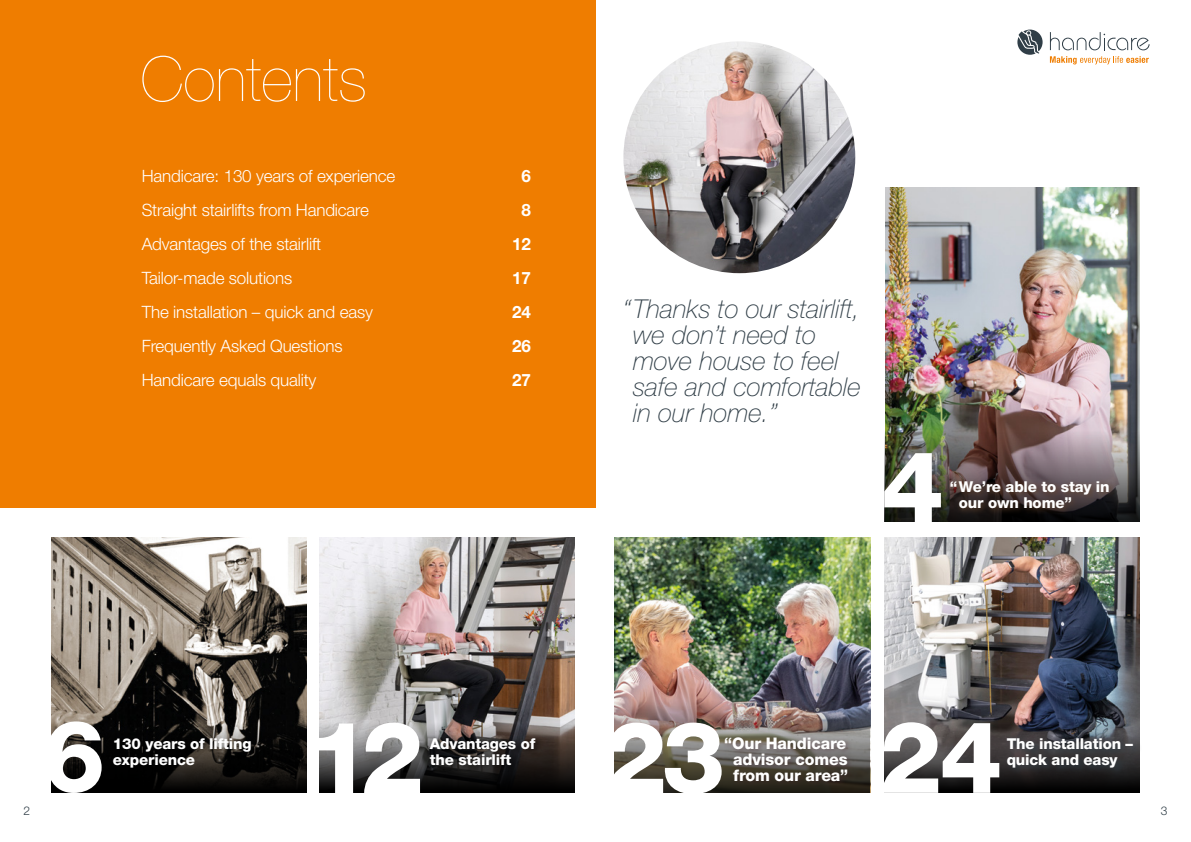
<style>
.page{position:relative;width:1191px;height:842px;background:#fff}
.page>*{position:absolute;margin:0;border:0;box-sizing:border-box;transform-origin:0 0}
.t1{font:800 100px "Helvetica Neue LT Std";color:#fff}
.t2{font:200 62px "Helvetica Neue LT Std";color:#fff}
.t3{font:italic 100 26px/26px "Helvetica Neue LT Std";color:#303e47}
.t4{font:300 17px "Helvetica Neue LT Std";letter-spacing:-.01em;color:#fff}
.t5{font:700 17px "Helvetica Neue LT Std";letter-spacing:-.01em;color:#fff}
.t6{font:800 16px/16px "Helvetica Neue LT Std";letter-spacing:-.01em;color:#fff;text-align:center}
.t7{font:800 15px/16px "Helvetica Neue LT Std";letter-spacing:-.01em;color:#fff}
.t8{font:300 12px "Helvetica Neue LT Std";color:#303e47}
</style>
<div class="page">
<div style="left:0;top:0;width:595px;height:507px;background:#ef7d00"></div>
<img style="left:621px;top:39px;width:237px;height:237px;border-radius:119px">
<div style="left:618px;top:36px;width:242px;height:242px;border:5px solid #fff;border-radius:50%"></div>
<svg style="left:1017px;top:30px;width:25px;height:25px"></svg>
<svg style="left:1050px;top:32px;width:99px;height:18px"></svg>
<svg style="left:1050px;top:56px;width:98px;height:8px"></svg>
<img style="left:885px;top:187px;width:255px;height:231px">
<img style="left:884px;top:418px;width:256px;height:104px">
<div style="left:947px;top:478px;width:169px;height:38px;background:#60412a;opacity:.75"></div>
<img style="left:615px;top:537px;width:255px;height:152px">
<img style="left:884px;top:537px;width:256px;height:152px">
<svg style="left:884px;top:689px;width:256px;height:104px;background:#464549"></svg>
<img style="left:51px;top:537px;width:255px;height:152px">
<svg style="left:51px;top:689px;width:255px;height:104px;background:#272421"></svg>
<img style="left:319px;top:537px;width:255px;height:152px">
<svg style="left:319px;top:689px;width:255px;height:104px;background:#645f5d"></svg>
<img style="left:615px;top:689px;width:255px;height:104px">
<div style="left:426px;top:734px;width:117px;height:39px;background:#000;opacity:.41"></div>
<div style="left:721px;top:734px;width:134px;height:54px;background:#45222a;opacity:.47"></div>
<div style="left:1006px;top:736px;width:136px;height:40px;background:#303e47;opacity:.75"></div>
<h2 class="t2" style="left:141px;top:43px;width:228px">Contents</h2>
<p class="t4" style="left:142px;top:166px;width:255px">Handicare: 130 years of experience</p>
<p class="t5" style="left:521px;top:166px;width:11px">6</p>
<p class="t4" style="left:142px;top:200px;width:229px">Straight stairlifts from Handicare</p>
<p class="t5" style="left:521px;top:200px;width:11px">8</p>
<p class="t4" style="left:142px;top:234px;width:181px">Advantages of the stairlift</p>
<p class="t5" style="left:512px;top:234px;width:20px">12</p>
<p class="t4" style="left:142px;top:268px;width:152px">Tailor-made solutions</p>
<p class="t5" style="left:512px;top:268px;width:20px">17</p>
<p class="t4" style="left:142px;top:302px;width:233px">The installation – quick and easy</p>
<p class="t5" style="left:512px;top:302px;width:20px">24</p>
<p class="t4" style="left:142px;top:336px;width:202px">Frequently Asked Questions</p>
<p class="t5" style="left:512px;top:336px;width:20px">26</p>
<p class="t4" style="left:142px;top:370px;width:176px">Handicare equals quality</p>
<p class="t5" style="left:512px;top:370px;width:20px">27</p>
<h3 class="t3" style="left:633px;top:295px;width:229px;text-indent:-10px">“Thanks to our stairlift, we don’t need to move house to feel safe and comfortable in our home.”</h3>
<h1 class="t1" style="left:881px;top:428px;width:64px">4</h1>
<p class="t7" style="left:959px;top:479px;width:152px;text-indent:-9px">“We’re able to stay in our own home”</p>
<h1 class="t1" style="left:42px;top:697px;width:65px">6</h1>
<h1 class="t1" style="left:308px;top:698px;width:117px">12</h1>
<h1 class="t1" style="left:604px;top:698px;width:122px">23</h1>
<h1 class="t1" style="left:879px;top:698px;width:125px">24</h1>
<p class="t7" style="left:113px;top:735px;width:140px">130 years of lifting experience</p>
<p class="t7" style="left:430px;top:735px;width:107px">Advantages of the stairlift</p>
<p class="t6" style="left:724px;top:735px;width:125px">“Our Handicare advisor comes from our area”</p>
<p class="t7" style="left:1006px;top:735px;width:128px">The installation – quick and easy</p>
<p class="t8" style="left:24px;top:803px;width:8px">2</p>
<p class="t8" style="left:1160px;top:803px;width:8px">3</p>
</div>
